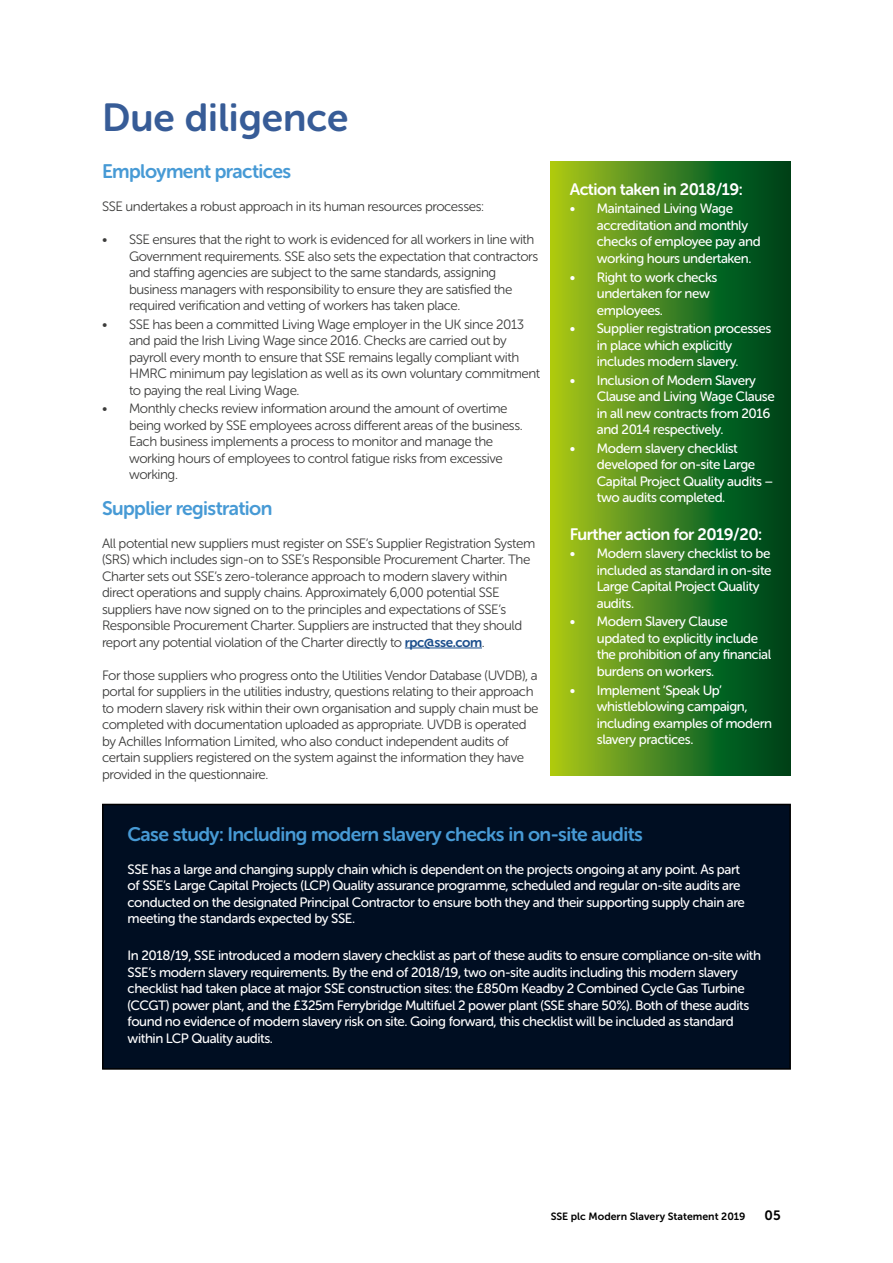
<style>
.page{position:relative;width:893px;height:1263px;background:#fff}
.page>*{position:absolute;margin:0;border:0;box-sizing:border-box;transform-origin:0 0}
.t1{font:39px "Museo Sans Rounded 700";color:#375c97}
.t2{font:19.5px "Museo Sans Rounded 700";letter-spacing:-.03em;color:#479ad5}
.t3{font:16.5px "Museo Sans Rounded 700";letter-spacing:-.03em;color:#fff}
.t4{font:13.5px/16.5px "Museo Sans Rounded 300";letter-spacing:-.03em;color:#3c3c3b}
.t5{font:13.5px/16.5px "Museo Sans Rounded 500";letter-spacing:-.03em;color:#fff}
.t6{font:13.5px "Museo Sans 700";color:#000}
.t7{font:10.5px "Museo Sans 700";color:#000}
.s1{font-family:"Museo Sans Rounded 700";color:#1b4e8c}
</style>
<div class="page">
<hr style="left:405px;top:648px;width:77px;height:1px;background:#1b4e8c">
<svg style="left:551px;top:162px;width:240px;height:613px;background:#45841e"></svg>
<div style="left:103px;top:804px;width:687px;height:265px;background:#000e22"></div>
<div style="left:102px;top:804px;width:689px;height:266px;border:2px solid #000"></div>
<h1 class="t1" style="left:102px;top:96px;width:248px">Due diligence</h1>
<h2 class="t2" style="left:102px;top:161px;width:191px">Employment practices</h2>
<p class="t4" style="left:102px;top:198px;width:383px">SSE undertakes a robust approach in its human resources processes:</p>
<p class="t4" style="left:129px;top:231px;width:411px;text-indent:-27px">• SSE ensures that the right to work is evidenced for all workers in line with Government requirements. SSE also sets the expectation that contractors and staffing agencies are subject to the same standards, assigning business managers with responsibility to ensure they are satisfied the required verification and vetting of workers has taken place.</p>
<p class="t4" style="left:129px;top:316px;width:413px;text-indent:-27px">• SSE has been a committed Living Wage employer in the UK since 2013 and paid the Irish Living Wage since 2016. Checks are carried out by payroll every month to ensure that SSE remains legally compliant with HMRC minimum pay legislation as well as its own voluntary commitment to paying the real Living Wage.</p>
<p class="t4" style="left:129px;top:401px;width:395px;text-indent:-27px">• Monthly checks review information around the amount of overtime being worked by SSE employees across different areas of the business.<br>Each business implements a process to monitor and manage the working hours of employees to control fatigue risks from excessive working.</p>
<h2 class="t2" style="left:102px;top:497px;width:172px">Supplier registration</h2>
<p class="t4" style="left:102px;top:535px;width:435px">All potential new suppliers must register on SSE’s Supplier Registration System (SRS) which includes sign-on to SSE’s Responsible Procurement Charter. The Charter sets out SSE’s zero-tolerance approach to modern slavery within direct operations and supply chains. Approximately 6,000 potential SSE suppliers have now signed on to the principles and expectations of SSE’s Responsible Procurement Charter. Suppliers are instructed that they should report any potential violation of the Charter directly to <span class="s1">rpc@sse.com</span>.</p>
<p class="t4" style="left:102px;top:667px;width:438px">For those suppliers who progress onto the Utilities Vendor Database (UVDB), a portal for suppliers in the utilities industry, questions relating to their approach to modern slavery risk within their own organisation and supply chain must be completed with documentation uploaded as appropriate. UVDB is operated by Achilles Information Limited, who also conduct independent audits of certain suppliers registered on the system against the information they have provided in the questionnaire.</p>
<p class="t3" style="left:570px;top:180px;width:175px">Action taken in 2018/19:</p>
<p class="t5" style="left:597px;top:201px;width:165px;text-indent:-27px">• Maintained Living Wage accreditation and monthly checks of employee pay and working hours undertaken.</p>
<p class="t5" style="left:597px;top:269px;width:122px;text-indent:-27px">• Right to work checks undertaken for new employees.</p>
<p class="t5" style="left:597px;top:320px;width:176px;text-indent:-27px">• Supplier registration processes in place which explicitly includes modern slavery.</p>
<p class="t5" style="left:597px;top:372px;width:180px;text-indent:-27px">• Inclusion of Modern Slavery<br>Clause and Living Wage Clause in all new contracts from 2016 and 2014 respectively.</p>
<p class="t5" style="left:597px;top:440px;width:178px;text-indent:-27px">• Modern slavery checklist developed for on-site Large<br>Capital Project Quality audits – two audits completed.</p>
<p class="t3" style="left:570px;top:525px;width:194px">Further action for 2019/20:</p>
<p class="t5" style="left:597px;top:545px;width:176px;text-indent:-27px">• Modern slavery checklist to be included as standard in on-site<br>Large Capital Project Quality audits.</p>
<p class="t5" style="left:597px;top:614px;width:176px;text-indent:-27px">• Modern Slavery Clause updated to explicitly include the prohibition of any financial burdens on workers.</p>
<p class="t5" style="left:597px;top:682px;width:177px;text-indent:-27px">• Implement ‘Speak Up’ whistleblowing campaign, including examples of modern slavery practices.</p>
<h2 class="t2" style="left:128px;top:823px;width:517px">Case study: Including modern slavery checks in on-site audits</h2>
<p class="t5" style="left:128px;top:861px;width:619px">SSE has a large and changing supply chain which is dependent on the projects ongoing at any point. As part of SSE’s Large Capital Projects (LCP) Quality assurance programme, scheduled and regular on-site audits are conducted on the designated Principal Contractor to ensure both they and their supporting supply chain are meeting the standards expected by SSE.</p>
<p class="t5" style="left:128px;top:947px;width:635px">In 2018/19, SSE introduced a modern slavery checklist as part of these audits to ensure compliance on-site with SSE’s modern slavery requirements. By the end of 2018/19, two on-site audits including this modern slavery checklist had taken place at major SSE construction sites: the £850m Keadby 2 Combined Cycle Gas Turbine (CCGT) power plant, and the £325m Ferrybridge Multifuel 2 power plant (SSE share 50%). Both of these audits found no evidence of modern slavery risk on site. Going forward, this checklist will be included as standard within LCP Quality audits.</p>
<p class="t7" style="left:551px;top:1211px;width:196px">SSE plc Modern Slavery Statement 2019</p>
<p class="t6" style="left:765px;top:1208px;width:18px">05</p>
</div>
